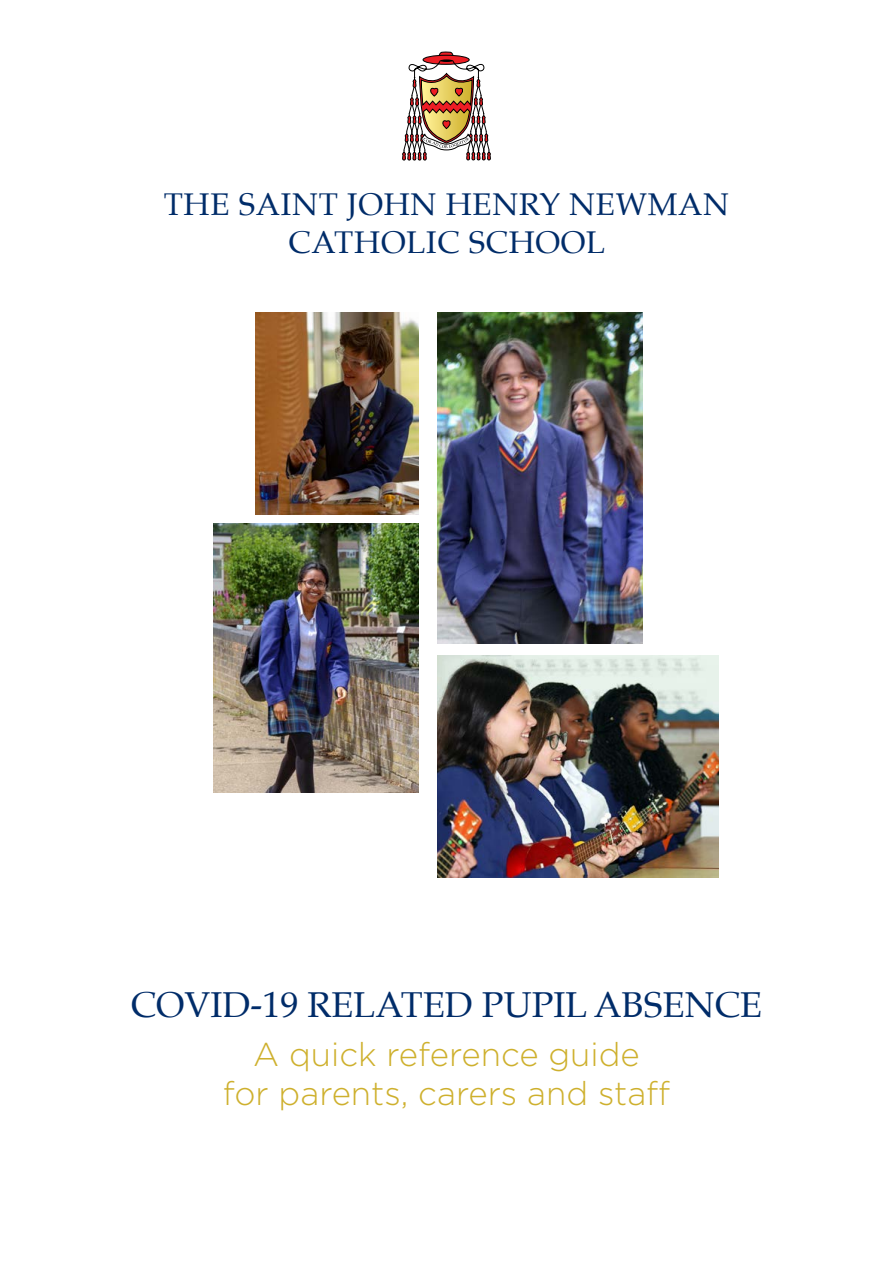
<style>
.page{position:relative;width:893px;height:1263px;background:#fff}
.page>*{position:absolute;margin:0;border:0;box-sizing:border-box;transform-origin:0 0}
.t1{font:36px "Palatino";color:#002c69}
.t2{font:300 33px/39px "Gotham";color:#ceb02d;text-align:center}
.t3{font:31.5px/37.7px "Palatino";letter-spacing:.02em;color:#002c69;text-align:center}
</style>
<div class="page">
<svg style="left:402px;top:51px;width:89px;height:109px"></svg>
<img style="left:214px;top:524px;width:204px;height:268px">
<img style="left:255px;top:313px;width:163px;height:201px">
<img style="left:438px;top:313px;width:204px;height:330px">
<img style="left:438px;top:655px;width:281px;height:223px">
<p class="t3" style="left:164px;top:185px;width:567px">THE SAINT JOHN HENRY NEWMAN<br>CATHOLIC SCHOOL</p>
<p class="t1" style="left:131px;top:974px;width:633px">COVID-19 RELATED PUPIL ABSENCE</p>
<p class="t2" style="left:223px;top:1034px;width:449px">A quick reference guide<br>for parents, carers and staff</p>
</div>
